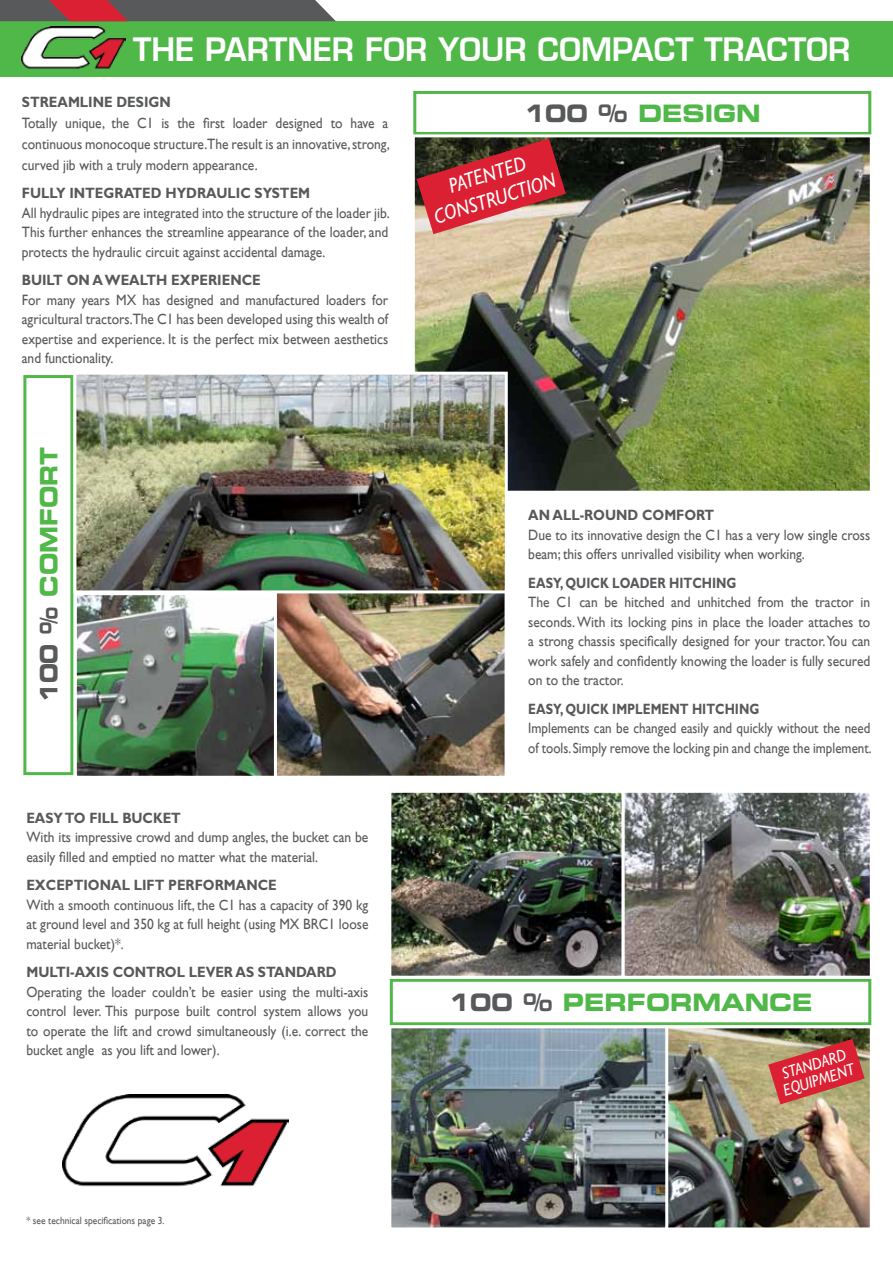
<style>
.page{position:relative;width:893px;height:1263px;background:#fff}
.page>*{position:absolute;margin:0;border:0;box-sizing:border-box;transform-origin:0 0}
.t1{font:600 31.5px "Eurostile LT Std";color:#fff}
.t2{font:24px "Eurostile LT Std Bold Ex 2";color:#50b848;scale:.9 1}
.t3{font:24px "Eurostile LT Std Bold Ex 2";color:#50b848;scale:.84 1}
.t4{font:italic 21px/24.9px "Gill Sans Std";color:#fff;text-align:center;scale:.9 1}
.t5{font:italic 16.5px/16.5px "Gill Sans Std";color:#fff;scale:.9 1}
.t6{font:15px/19.5px "Gill Sans Std";color:#58595b;text-align:justify;scale:.9 1}
.t7{font:700 15px "Gill Sans Std";color:#58595b;scale:.9 1}
.t8{font:15px/19.5px "Gill Sans Std";color:#58595b;scale:.87 1}
.t9{font:700 15px "Gill Sans Std";color:#58595b;scale:.82 1}
.t10{font:10.5px "Gill Sans Std";color:#58595b;scale:.9 1}
.s1{color:#58595b}
</style>
<div class="page">
<div style="left:0;top:21px;width:893px;height:56px;background:#50b848"></div>
<svg style="left:0;top:0;width:336px;height:21px;background:#735459"></svg>
<div style="left:390px;top:979px;width:481px;height:46px;border:3px solid #50b848"></div>
<div style="left:413px;top:91px;width:458px;height:44px;border:3px solid #50b848"></div>
<div style="left:23px;top:375px;width:50px;height:400px;border:3px solid #50b848"></div>
<img style="left:22px;top:27px;width:103px;height:42px">
<img style="left:668px;top:1029px;width:201px;height:197px">
<div style="left:663px;top:1025px;width:210px;height:205px;border:3px solid #fff"></div>
<img style="left:277px;top:593px;width:227px;height:182px">
<div style="left:272px;top:589px;width:236px;height:190px;border:3px solid #fff"></div>
<img style="left:416px;top:138px;width:453px;height:352px">
<div style="left:412px;top:134px;width:461px;height:360px;border:3px solid #fff"></div>
<svg style="left:417px;top:138px;width:149px;height:96px;background:#ae4446"></svg>
<img style="left:77px;top:376px;width:427px;height:213px">
<div style="left:73px;top:372px;width:435px;height:221px;border:3px solid #fff"></div>
<img style="left:78px;top:596px;width:195px;height:179px">
<div style="left:74px;top:592px;width:203px;height:187px;border:3px solid #fff"></div>
<img style="left:392px;top:1029px;width:272px;height:197px">
<div style="left:388px;top:1025px;width:280px;height:205px;border:3px solid #fff"></div>
<img style="left:392px;top:794px;width:477px;height:181px">
<div style="left:621px;top:790px;width:252px;height:189px;border:3px solid #fff"></div>
<div style="left:388px;top:790px;width:236px;height:189px;border:3px solid #fff"></div>
<svg style="left:768px;top:1039px;width:97px;height:65px;background:#c4564f"></svg>
<img style="left:62px;top:1094px;width:227px;height:93px">
<h1 class="t1" style="left:133px;top:30px;width:719px">THE PARTNER FOR YOUR COMPACT TRACTOR</h1>
<p class="t7" style="left:22px;top:93px;width:167px">STREAMLINE DESIGN</p>
<p class="t6" style="left:22px;top:112px;width:410px;line-height:21px">Totally unique, the C1 is the first loader designed to have a continuous monocoque structure.The result is an innovative, strong, curved jib with a truly modern appearance.</p>
<p class="t7" style="left:22px;top:184px;width:322px">FULLY INTEGRATED HYDRAULIC SYSTEM</p>
<p class="t6" style="left:22px;top:203px;width:410px">All hydraulic pipes are integrated into the structure of the loader jib.<br>This further enhances the streamline appearance of the loader, and protects the hydraulic circuit against accidental damage.</p>
<p class="t7" style="left:22px;top:271px;width:267px">BUILT ON A WEALTH EXPERIENCE</p>
<p class="t6" style="left:22px;top:290px;width:409px">For many years MX has designed and manufactured loaders for agricultural tractors.The C1 has been developed using this wealth of expertise and experience. It is the perfect mix between aesthetics and functionality.</p>
<h2 class="t3" style="left:32px;top:703px;width:307px;rotate:-90deg"><span class="s1">100 %</span> COMFORT</h2>
<p class="t7" style="left:26px;top:809px;width:173px">EASY TO FILL BUCKET</p>
<p class="t6" style="left:26px;top:827px;width:381px">With its impressive crowd and dump angles, the bucket can be easily filled and emptied no matter what the material.</p>
<p class="t7" style="left:26px;top:876px;width:280px">EXCEPTIONAL LIFT PERFORMANCE</p>
<p class="t6" style="left:26px;top:895px;width:382px">With a smooth continuous lift, the C1 has a capacity of 390 kg at ground level and 350 kg at full height (using MX BRC1 loose material bucket)*.</p>
<p class="t7" style="left:26px;top:963px;width:346px">MULTI-AXIS CONTROL LEVER AS STANDARD</p>
<p class="t6" style="left:26px;top:982px;width:382px">Operating the loader couldn’t be easier using the multi-axis control lever. This purpose built control system allows you to operate the lift and crowd simultaneously (i.e. correct the bucket angle as you lift and lower).</p>
<h2 class="t2" style="left:524px;top:96px;width:265px"><span class="s1">100 %</span> DESIGN</h2>
<h3 class="t4" style="left:424px;top:181px;width:142px;rotate:-17deg">PATENTED<br>CONSTRUCTION</h3>
<p class="t7" style="left:528px;top:506px;width:208px">AN ALL-ROUND COMFORT</p>
<p class="t6" style="left:528px;top:525px;width:381px">Due to its innovative design the C1 has a very low single cross beam; this offers unrivalled visibility when working.</p>
<p class="t9" style="left:528px;top:574px;width:255px">EASY, QUICK LOADER HITCHING</p>
<p class="t6" style="left:528px;top:593px;width:382px">The C1 can be hitched and unhitched from the tractor in seconds. With its locking pins in place the loader attaches to a strong chassis specifically designed for your tractor. You can work safely and confidently knowing the loader is fully secured on to the tractor.</p>
<p class="t9" style="left:528px;top:700px;width:283px">EASY, QUICK IMPLEMENT HITCHING</p>
<p class="t8" style="left:528px;top:719px;width:396px">Implements can be changed easily and quickly without the need of tools. Simply remove the locking pin and change the implement.</p>
<h2 class="t2" style="left:449px;top:985px;width:406px"><span class="s1">100 %</span> PERFORMANCE</h2>
<p class="t5" style="left:776px;top:1067px;width:84px;rotate:-17deg">STANDARD<br>EQUIPMENT</p>
<p class="t10" style="left:26px;top:1214px;width:155px">* see technical specifications page 3.</p>
</div>
